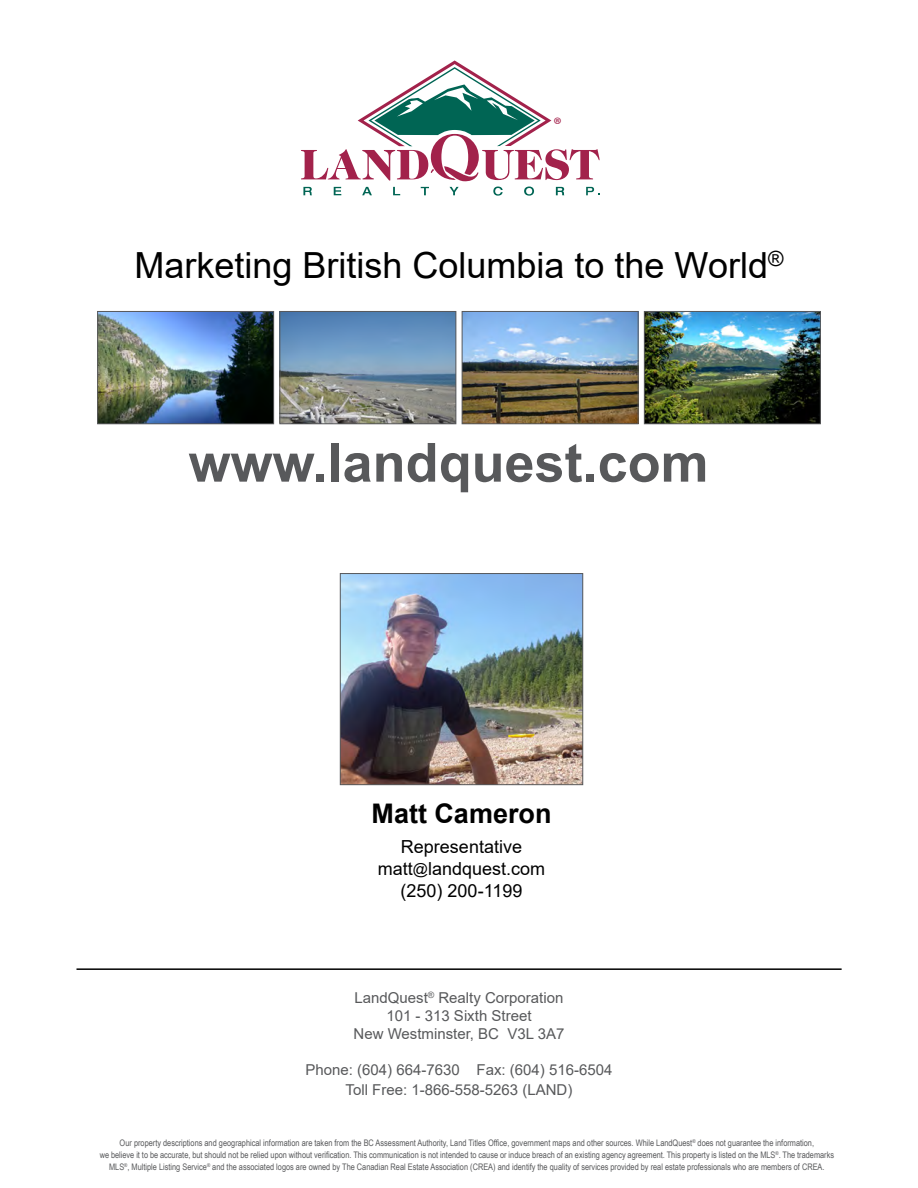
<style>
.page{position:relative;width:918px;height:1188px;background:#fff}
.page>*{position:absolute;margin:0;border:0;box-sizing:border-box;transform-origin:0 0}
.t1{font:700 54px "Arial";color:#58595b}
.t2{font:36px "Arial";color:#000}
.t3{font:700 27px "Arial";color:#000}
.t4{font:19.65px "Myriad Pro";color:#a3214b}
.t5{font:18px/21.6px "Arial";color:#000;text-align:center}
.t6{font:15px/18px "Arial";color:#58595b;text-align:center}
.t7{font:9px/12px "Arial Narrow";color:#58595b;text-align:center}
.s1{font-size:15px}
</style>
<div class="page">
<hr style="left:76px;top:968px;width:766px;height:2px;background:#000">
<img style="left:646px;top:313px;width:173px;height:109px">
<div style="left:644px;top:311px;width:177px;height:113px;border:1px solid #58595b"></div>
<img style="left:464px;top:313px;width:173px;height:109px">
<div style="left:462px;top:311px;width:177px;height:113px;border:1px solid #58595b"></div>
<img style="left:281px;top:313px;width:173px;height:109px">
<div style="left:279px;top:311px;width:177px;height:113px;border:1px solid #58595b"></div>
<img style="left:99px;top:313px;width:173px;height:109px">
<div style="left:97px;top:311px;width:177px;height:113px;border:1px solid #58595b"></div>
<svg style="left:301px;top:60px;width:299px;height:136px"></svg>
<img style="left:342px;top:575px;width:239px;height:208px">
<div style="left:340px;top:573px;width:243px;height:212px;border:1px solid #58595b"></div>
<h3 class="t4" style="left:554px;top:112px;width:10px">®</h3>
<h2 class="t2" style="left:134px;top:241px;width:651px">Marketing British Columbia to the World<sup>®</sup></h2>
<h1 class="t1" style="left:189px;top:425px;width:522px">www.landquest.com</h1>
<h3 class="t3" style="left:372px;top:794px;width:182px">Matt Cameron</h3>
<h3 class="t5" style="left:378px;top:836px;width:169px">Representative matt<span class="s1">@</span>landquest.com (250) 200-1199</h3>
<h3 class="t6" style="left:354px;top:989px;width:212px">LandQuest<sup>®</sup> Realty Corporation<br>101 - 313 Sixth Street<br>New Westminster, BC V3L 3A7</h3>
<h3 class="t6" style="left:306px;top:1060px;width:308px;line-height:19.8px">Phone: (604) 664-7630 Fax: (604) 516-6504<br>Toll Free: 1-866-558-5263 (LAND)</h3>
<p class="t7" style="left:100px;top:1137px;width:736px">Our property descriptions and geographical information are taken from the BC Assessment Authority, Land Titles Office, government maps and other sources. While LandQuest<sup>®</sup> does not guarantee the information,<br>we believe it to be accurate, but should not be relied upon without verification. This communication is not intended to cause or induce breach of an existing agency agreement. This property is listed on the MLS<sup>®</sup>. The trademarks<br>MLS<sup>®</sup>, Multiple Listing Service<sup>®</sup> and the associated logos are owned by The Canadian Real Estate Association (CREA) and identify the quality of services provided by real estate professionals who are members of CREA.</p>
</div>
